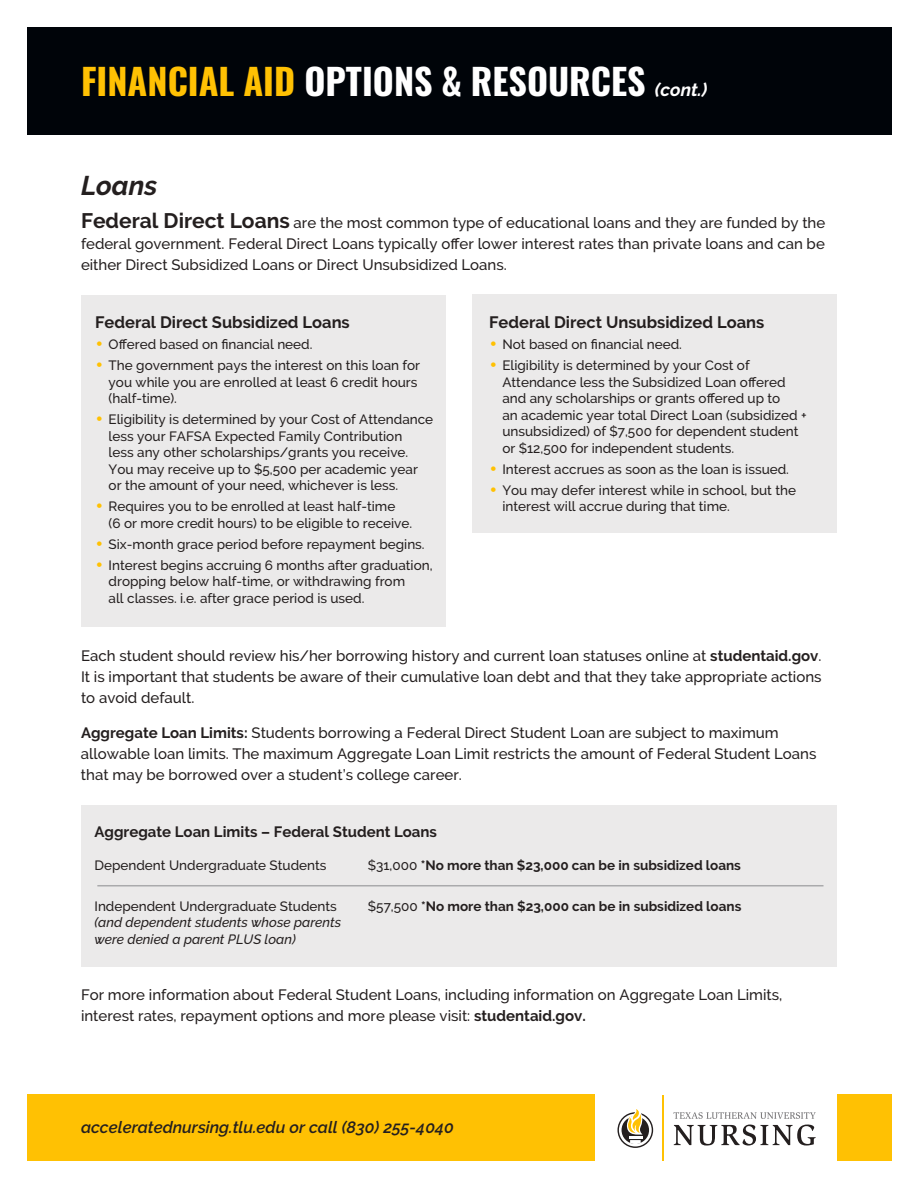
<style>
.page{position:relative;width:918px;height:1188px;background:#fff}
.page>*{position:absolute;margin:0;border:0;box-sizing:border-box;transform-origin:0 0}
.t1{font:700 36px "Oswald";color:#fff}
.t2{font:italic 700 27px "Raleway";color:#241f1f}
.t3{font:700 16.5px "Raleway";color:#241f1f}
.t4{font:italic 600 16.5px "Raleway";color:#241f1f}
.t5{font:500 15px/21px "Raleway";color:#241f1f;text-align:justify}
.t6{font:700 15px "Raleway";color:#241f1f}
.t7{font:500 13.5px/16.5px "Raleway";color:#241f1f}
.t8{font:700 13.5px "Raleway";color:#241f1f}
.t9{font:italic 500 13.5px/16.5px "Raleway";color:#241f1f}
.s1{color:#ffc103}
.s2{font-family:"Raleway";font-style:italic;font-size:18px}
.s3{font-weight:700;font-size:21px}
.s4{font-size:24px;color:#ffc103}
.s5{font-weight:700}
.s6{font-weight:500}
</style>
<div class="page">
<div style="left:81px;top:295px;width:365px;height:331px;background:#ebeaea"></div>
<div style="left:472px;top:295px;width:365px;height:238px;background:#ebeaea"></div>
<div style="left:81px;top:805px;width:756px;height:161px;background:#ebeaea"></div>
<hr style="left:97px;top:885px;width:727px;height:1px;background:#aaaaac">
<div style="left:27px;top:27px;width:864px;height:108px;background:#000409"></div>
<div style="left:27px;top:1094px;width:864px;height:67px;background:#ffc103"></div>
<div style="left:596px;top:1088px;width:241px;height:100px;background:#fff"></div>
<svg style="left:617px;top:1109px;width:36px;height:39px"></svg>
<hr style="left:663px;top:1095px;width:1px;height:66px;background:#ffc103">
<svg style="left:674px;top:1112px;width:142px;height:7px"></svg>
<svg style="left:674px;top:1125px;width:142px;height:21px"></svg>
<h1 class="t1" style="left:81px;top:63px;width:628px"><span class="s1">FINANCIAL AID</span> OPTIONS &amp; RESOURCES <span class="s2">(cont.)</span></h1>
<h2 class="t2" style="left:81px;top:170px;width:78px">Loans</h2>
<p class="t5" style="left:81px;top:212px;width:746px"><span class="s3">Federal Direct Loans</span> are the most common type of educational loans and they are funded by the federal government. Federal Direct Loans typically offer lower interest rates than private loans and can be either Direct Subsidized Loans or Direct Unsubsidized Loans.</p>
<p class="t3" style="left:95px;top:313px;width:256px">Federal Direct Subsidized Loans</p>
<p class="t7" style="left:95px;top:336px;width:219px"><span class="s4">•</span> Offered based on financial need.</p>
<p class="t7" style="left:109px;top:357px;width:313px;text-indent:-14px"><span class="s4">•</span> The government pays the interest on this loan for you while you are enrolled at least 6 credit hours (half-time).</p>
<p class="t7" style="left:109px;top:411px;width:326px;text-indent:-14px"><span class="s4">•</span> Eligibility is determined by your Cost of Attendance less your FAFSA Expected Family Contribution<br>less any other scholarships/grants you receive.<br>You may receive up to $5,500 per academic year or the amount of your need, whichever is less.</p>
<p class="t7" style="left:109px;top:498px;width:305px;text-indent:-13px"><span class="s4">•</span> Requires you to be enrolled at least half-time<br>(6 or more credit hours) to be eligible to receive.</p>
<p class="t7" style="left:95px;top:536px;width:331px"><span class="s4">•</span> Six-month grace period before repayment begins.</p>
<p class="t7" style="left:109px;top:557px;width:325px;text-indent:-14px"><span class="s4">•</span> Interest begins accruing 6 months after graduation, dropping below half-time, or withdrawing from<br>all classes. i.e. after grace period is used.</p>
<p class="t3" style="left:489px;top:313px;width:277px">Federal Direct Unsubsidized Loans</p>
<p class="t7" style="left:489px;top:336px;width:194px"><span class="s4">•</span> Not based on financial need.</p>
<p class="t7" style="left:502px;top:357px;width:306px;text-indent:-13px"><span class="s4">•</span> Eligibility is determined by your Cost of Attendance less the Subsidized Loan offered and any scholarships or grants offered up to<br>an academic year total Direct Loan (subsidized + unsubsidized) of $7,500 for dependent student or $12,500 for independent students.</p>
<p class="t7" style="left:489px;top:461px;width:301px"><span class="s4">•</span> Interest accrues as soon as the loan is issued.</p>
<p class="t7" style="left:502px;top:482px;width:295px;text-indent:-13px"><span class="s4">•</span> You may defer interest while in school, but the interest will accrue during that time.</p>
<p class="t5" style="left:81px;top:646px;width:742px">Each student should review his/her borrowing history and current loan statuses online at <span class="s5">studentaid.gov</span>.<br>It is important that students be aware of their cumulative loan debt and that they take appropriate actions to avoid default.</p>
<p class="t5" style="left:81px;top:722px;width:737px;text-align:left"><span class="s5">Aggregate Loan Limits:</span> Students borrowing a Federal Direct Student Loan are subject to maximum allowable loan limits. The maximum Aggregate Loan Limit restricts the amount of Federal Student Loans that may be borrowed over a student’s college career.</p>
<p class="t6" style="left:94px;top:823px;width:344px">Aggregate Loan Limits – Federal Student Loans</p>
<p class="t7" style="left:94px;top:857px;width:234px">Dependent Undergraduate Students</p>
<p class="t8" style="left:368px;top:858px;width:375px"><span class="s6">$31,000</span> *No more than $23,000 can be in subsidized loans</p>
<p class="t7" style="left:95px;top:898px;width:244px">Independent Undergraduate Students</p>
<p class="t8" style="left:368px;top:898px;width:375px"><span class="s6">$57,500</span> *No more than $23,000 can be in subsidized loans</p>
<p class="t9" style="left:95px;top:914px;width:248px">(and dependent students whose parents were denied a parent PLUS loan)</p>
<p class="t5" style="left:81px;top:984px;width:703px">For more information about Federal Student Loans, including information on Aggregate Loan Limits, interest rates, repayment options and more please visit: <span class="s5">studentaid.gov.</span></p>
<p class="t4" style="left:81px;top:1118px;width:374px">acceleratednursing.tlu.edu or call (830) 255-4040</p>
</div>
